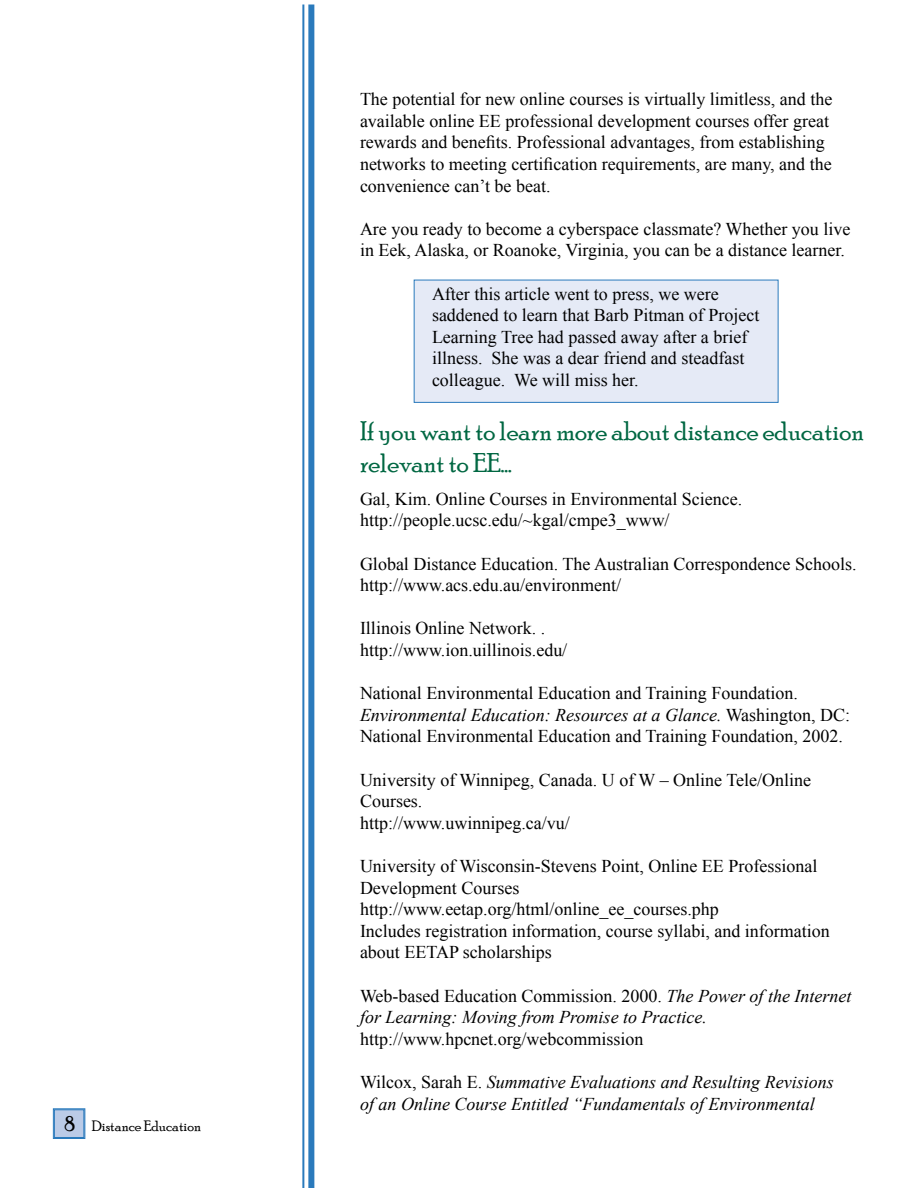
<style>
.page{position:relative;width:918px;height:1188px;background:#fff}
.page>*{position:absolute;margin:0;border:0;box-sizing:border-box;transform-origin:0 0}
.t1{font:27px/32.4px "Poor Richard";color:#006742}
.t2{font:18px/21.6px "Times New Roman";color:#000}
.t3{font:italic 18px/21.6px "Times New Roman";color:#000}
.t4{font:15px "Poor Richard";color:#000}
.s1{font-size:21px}
.s2{font-style:italic}
.s3{font-style:normal}
</style>
<div class="page">
<div style="left:414px;top:280px;width:364px;height:122px;background:#e5eaf6"></div>
<div style="left:414px;top:280px;width:364px;height:123px;border:1px solid #2a7abc"></div>
<svg style="left:53px;top:1108px;width:33px;height:31px"></svg>
<div style="left:54px;top:1110px;width:30px;height:28px;border:1px solid #2a7abc"></div>
<div style="left:308px;top:4px;width:6px;height:1184px;background:#2a7abc"></div>
<hr style="left:302px;top:4px;width:2px;height:1184px;background:#2a7abc">
<p class="t4" style="left:65px;top:1117px;width:138px"><span class="s1">8</span> Distance Education</p>
<p class="t2" style="left:360px;top:88px;width:474px">The potential for new online courses is virtually limitless, and the available online EE professional development courses offer great rewards and benefits. Professional advantages, from establishing networks to meeting certification requirements, are many, and the convenience can’t be beat.</p>
<p class="t2" style="left:360px;top:218px;width:492px">Are you ready to become a cyberspace classmate? Whether you live in Eek, Alaska, or Roanoke, Virginia, you can be a distance learner.</p>
<p class="t2" style="left:432px;top:282px;width:329px">After this article went to press, we were saddened to learn that Barb Pitman of Project Learning Tree had passed away after a brief illness. She was a dear friend and steadfast colleague. We will miss her.</p>
<h1 class="t1" style="left:360px;top:414px;width:506px">If you want to learn more about distance education relevant to EE…</h1>
<p class="t2" style="left:360px;top:488px;width:384px">Gal, Kim. Online Courses in Environmental Science. http://people.ucsc.edu/~kgal/cmpe3_www/</p>
<p class="t2" style="left:360px;top:552px;width:498px">Global Distance Education. The Australian Correspondence Schools. http://www.acs.edu.au/environment/</p>
<p class="t2" style="left:360px;top:617px;width:209px">Illinois Online Network. . http://www.ion.uillinois.edu/</p>
<p class="t2" style="left:360px;top:682px;width:492px">National Environmental Education and Training Foundation.<br><span class="s2">Environmental Education: Resources at a Glance.</span> Washington, DC:<br>National Environmental Education and Training Foundation, 2002.</p>
<p class="t2" style="left:360px;top:768px;width:453px">University of Winnipeg, Canada. U of W – Online Tele/Online<br>Courses.<br>http://www.uwinnipeg.ca/vu/</p>
<p class="t2" style="left:360px;top:855px;width:471px">University of Wisconsin-Stevens Point, Online EE Professional Development Courses http://www.eetap.org/html/online_ee_courses.php<br>Includes registration information, course syllabi, and information about EETAP scholarships</p>
<p class="t3" style="left:360px;top:984px;width:493px"><span class="s3">Web-based Education Commission. 2000.</span> The Power of the Internet for Learning: Moving from Promise to Practice.</p>
<p class="t2" style="left:360px;top:1028px;width:285px">http://www.hpcnet.org/webcommission</p>
<p class="t3" style="left:360px;top:1071px;width:475px"><span class="s3">Wilcox, Sarah E.</span> Summative Evaluations and Resulting Revisions of an Online Course Entitled “Fundamentals of Environmental</p>
</div>
